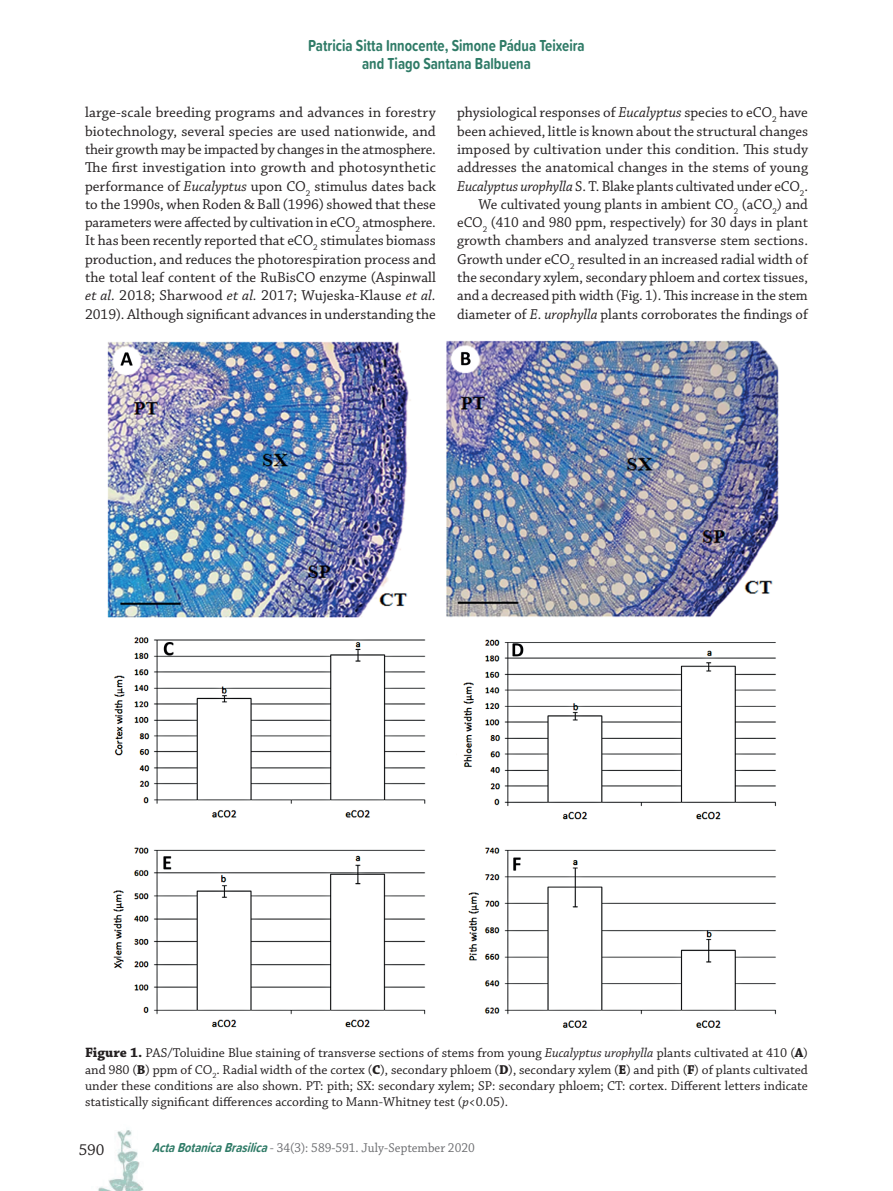
<style>
.page{position:relative;width:893px;height:1191px;background:#fff}
.page>*{position:absolute;margin:0;border:0;box-sizing:border-box;transform-origin:0 0}
.t1{font:700 16.5px/18px "Proxima Soft Cond";color:#2f7b67;text-align:center;scale:.91 1}
.t2{font:16.5px "Chaparral Pro";color:#231f20}
.t3{font:15px/18.3px "Chaparral Pro";color:#231f20;text-align:justify}
.t4{font:13.5px/16.2px "Chaparral Pro";color:#231f20;text-align:justify}
.t5{font:13.5px "Chaparral Pro";color:#6c6d70;scale:.95 1}
.s1{font-style:italic}
.s2{font-weight:700;font-size:14.25px}
.s3{font-weight:700}
.s4{font-family:"Proxima Soft Cond";font-weight:700;font-style:italic;color:#2f7b67}
</style>
<div class="page">
<img style="left:98px;top:1130px;width:45px;height:61px">
<img style="left:108px;top:340px;width:671px;height:688px">
<p class="t1" style="left:308px;top:36px;width:305px">Patricia Sitta Innocente, Simone Pádua Teixeira and Tiago Santana Balbuena</p>
<p class="t3" style="left:85px;top:104px;width:352px">large-scale breeding programs and advances in forestry biotechnology, several species are used nationwide, and their growth may be impacted by changes in the atmosphere.<br>The first investigation into growth and photosynthetic performance of <span class="s1">Eucalyptus</span> upon CO<sub>2</sub> stimulus dates back to the 1990s, when Roden &amp; Ball (1996) showed that these parameters were affected by cultivation in eCO<sub>2</sub> atmosphere.<br>It has been recently reported that eCO<sub>2</sub> stimulates biomass production, and reduces the photorespiration process and the total leaf content of the RuBisCO enzyme (Aspinwall <span class="s1">et al.</span> 2018; Sharwood <span class="s1">et al.</span> 2017; Wujeska-Klause <span class="s1">et al.<br></span>2019). Although significant advances in understanding the</p>
<p class="t3" style="left:457px;top:104px;width:352px;text-align:right">physiological responses of <span class="s1">Eucalyptus</span> species to eCO<sub>2</sub> have been achieved, little is known about the structural changes imposed by cultivation under this condition. This study addresses the anatomical changes in the stems of young <span class="s1">Eucalyptus urophylla</span> S. T. Blake plants cultivated under eCO<sub>2</sub>.<br>We cultivated young plants in ambient CO<sub>2</sub> (aCO<sub>2</sub>) and eCO<sub>2</sub> (410 and 980 ppm, respectively) for 30 days in plant growth chambers and analyzed transverse stem sections.<br>Growth under eCO<sub>2</sub> resulted in an increased radial width of the secondary xylem, secondary phloem and cortex tissues, and a decreased pith width (Fig. 1). This increase in the stem diameter of <span class="s1">E. urophylla</span> plants corroborates the findings of</p>
<p class="t4" style="left:85px;top:1045px;width:724px"><span class="s2">Figure 1.</span> PAS/Toluidine Blue staining of transverse sections of stems from young <span class="s1">Eucalyptus urophylla</span> plants cultivated at 410 (<span class="s3">A</span>) and 980 (<span class="s3">B</span>) ppm of CO<sub>2</sub>. Radial width of the cortex (<span class="s3">C</span>), secondary phloem (<span class="s3">D</span>), secondary xylem (<span class="s3">E</span>) and pith (<span class="s3">F</span>) of plants cultivated under these conditions are also shown. PT: pith; SX: secondary xylem; SP: secondary phloem; CT: cortex. Different letters indicate statistically significant differences according to Mann-Whitney test (<span class="s1">p</span>&lt;0.05).</p>
<p class="t2" style="left:79px;top:1141px;width:27px">590</p>
<p class="t5" style="left:152px;top:1140px;width:341px"><span class="s4">ActaBotanicaBrasilica</span>- 34(3): 589-591. July-September 2020</p>
</div>
